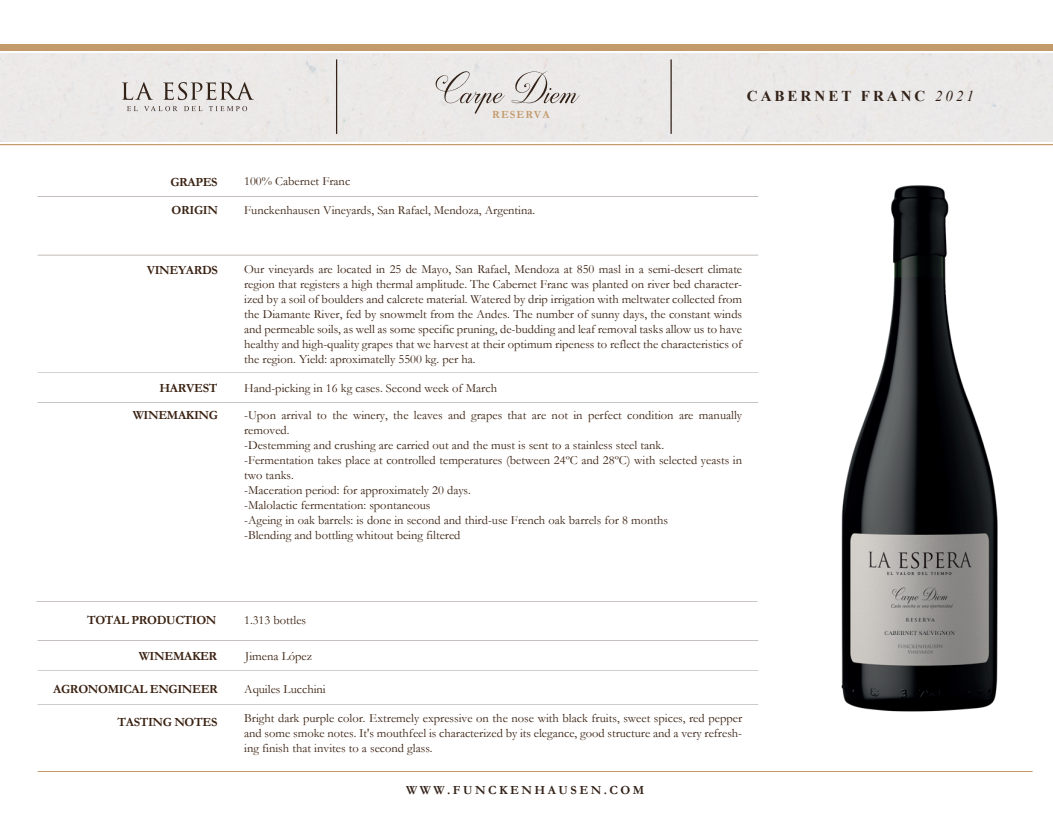
<style>
.page{position:relative;width:1053px;height:827px;background:#fff}
.page>*{position:absolute;margin:0;border:0;box-sizing:border-box;transform-origin:0 0}
.t1{font:700 15px "Times New Roman";letter-spacing:.2em;color:#332218}
.t2{font:12.5px/15px "Garamond";color:#3a2111;text-align:justify}
.t3{font:700 12.5px "Garamond";letter-spacing:-.025em;color:#3a2111}
.t4{font:700 12.5px "Garamond";letter-spacing:.2em;color:#332218}
.t5{font:700 11px "Garamond";letter-spacing:.1em;color:#c39a6b}
.s1{font-weight:400;font-style:italic}
</style>
<div class="page">
<div style="left:0;top:53px;width:1052px;height:88px;background:#ebe9e8"></div>
<div style="left:0;top:44px;width:1052px;height:6px;background:#c39a6b"></div>
<hr style="left:0;top:144px;width:1052px;height:1px;background:#c39a6b">
<svg style="left:435px;top:71px;width:70px;height:43px;background:#d9d6d5"></svg>
<svg style="left:511px;top:71px;width:68px;height:33px;background:#d4d0ce"></svg>
<svg style="left:122px;top:82px;width:31px;height:18px"></svg>
<svg style="left:163px;top:82px;width:91px;height:18px;background:#beb8b5"></svg>
<svg style="left:127px;top:106px;width:11px;height:5px"></svg>
<svg style="left:144px;top:106px;width:34px;height:5px"></svg>
<svg style="left:184px;top:106px;width:18px;height:5px"></svg>
<svg style="left:209px;top:106px;width:38px;height:5px"></svg>
<hr style="left:336px;top:59px;width:1px;height:75px;background:#332218">
<hr style="left:670px;top:59px;width:1px;height:75px;background:#332218">
<hr style="left:38px;top:771px;width:994px;height:1px;background:#c39a6b">
<hr style="left:38px;top:372px;width:720px;height:1px;background:#332218">
<hr style="left:38px;top:255px;width:720px;height:1px;background:#332218">
<hr style="left:38px;top:196px;width:720px;height:1px;background:#332218">
<hr style="left:38px;top:402px;width:720px;height:1px;background:#332218">
<hr style="left:38px;top:640px;width:720px;height:1px;background:#332218">
<hr style="left:38px;top:670px;width:720px;height:1px;background:#332218">
<hr style="left:38px;top:704px;width:720px;height:1px;background:#332218">
<hr style="left:37px;top:601px;width:720px;height:1px;background:#332218">
<img style="left:814px;top:132px;width:209px;height:580px">
<p class="t5" style="left:492px;top:107px;width:59px">RESERVA</p>
<p class="t3" style="left:170px;top:173px;width:49px">GRAPES</p>
<p class="t2" style="left:244px;top:173px;width:107px">100% Cabernet Franc</p>
<p class="t3" style="left:171px;top:202px;width:48px">ORIGIN</p>
<p class="t2" style="left:244px;top:202px;width:293px">Funckenhausen Vineyards, San Rafael, Mendoza, Argentina.</p>
<p class="t1" style="left:747px;top:85px;width:229px">CABERNET FRANC <span class="s1">2021</span></p>
<p class="t3" style="left:147px;top:261px;width:73px">VINEYARDS</p>
<p class="t2" style="left:244px;top:261px;width:499px">Our vineyards are located in 25 de Mayo, San Rafael, Mendoza at 850 masl in a semi-desert climate region that registers a high thermal amplitude. The Cabernet Franc was planted on river bed character&shy;ized by a soil of boulders and calcrete material. Watered by drip irrigation with meltwater collected from the Diamante River, fed by snowmelt from the Andes. The number of sunny days, the constant winds and permeable soils, as well as some specific pruning, de-budding and leaf removal tasks allow us to have healthy and high-quality grapes that we harvest at their optimum ripeness to reflect the characteristics of the region. Yield: aproximatelly 5500 kg. per ha.</p>
<p class="t3" style="left:159px;top:379px;width:59px">HARVEST</p>
<p class="t2" style="left:244px;top:380px;width:254px">Hand-picking in 16 kg cases. Second week of March</p>
<p class="t3" style="left:133px;top:406px;width:87px">WINEMAKING</p>
<p class="t2" style="left:244px;top:406px;width:499px;text-align:left">-Upon arrival to the winery, the leaves and grapes that are not in perfect condition are manually removed.<br>-Destemming and crushing are carried out and the must is sent to a stainless steel tank.<br>-Fermentation takes place at controlled temperatures (between 24ºC and 28ºC) with selected yeasts in two tanks.<br>-Maceration period: for approximately 20 days.<br>-Malolactic fermentation: spontaneous<br>-Ageing in oak barrels: is done in second and third-use French oak barrels for 8 months<br>-Blending and bottling whitout being filtered</p>
<p class="t3" style="left:87px;top:611px;width:131px">TOTAL PRODUCTION</p>
<p class="t2" style="left:244px;top:612px;width:63px">1.313 bottles</p>
<p class="t3" style="left:139px;top:647px;width:80px">WINEMAKER</p>
<p class="t2" style="left:245px;top:647px;width:68px">Jimena López</p>
<p class="t3" style="left:53px;top:680px;width:166px">AGRONOMICAL ENGINEER</p>
<p class="t2" style="left:244px;top:681px;width:83px">Aquiles Lucchini</p>
<p class="t3" style="left:118px;top:713px;width:101px">TASTING NOTES</p>
<p class="t2" style="left:244px;top:710px;width:499px">Bright dark purple color. Extremely expressive on the nose with black fruits, sweet spices, red pepper and some smoke notes. It's mouthfeel is characterized by its elegance, good structure and a very refresh&shy;ing finish that invites to a second glass.</p>
<p class="t4" style="left:406px;top:781px;width:240px">WWW.FUNCKENHAUSEN.COM</p>
</div>
